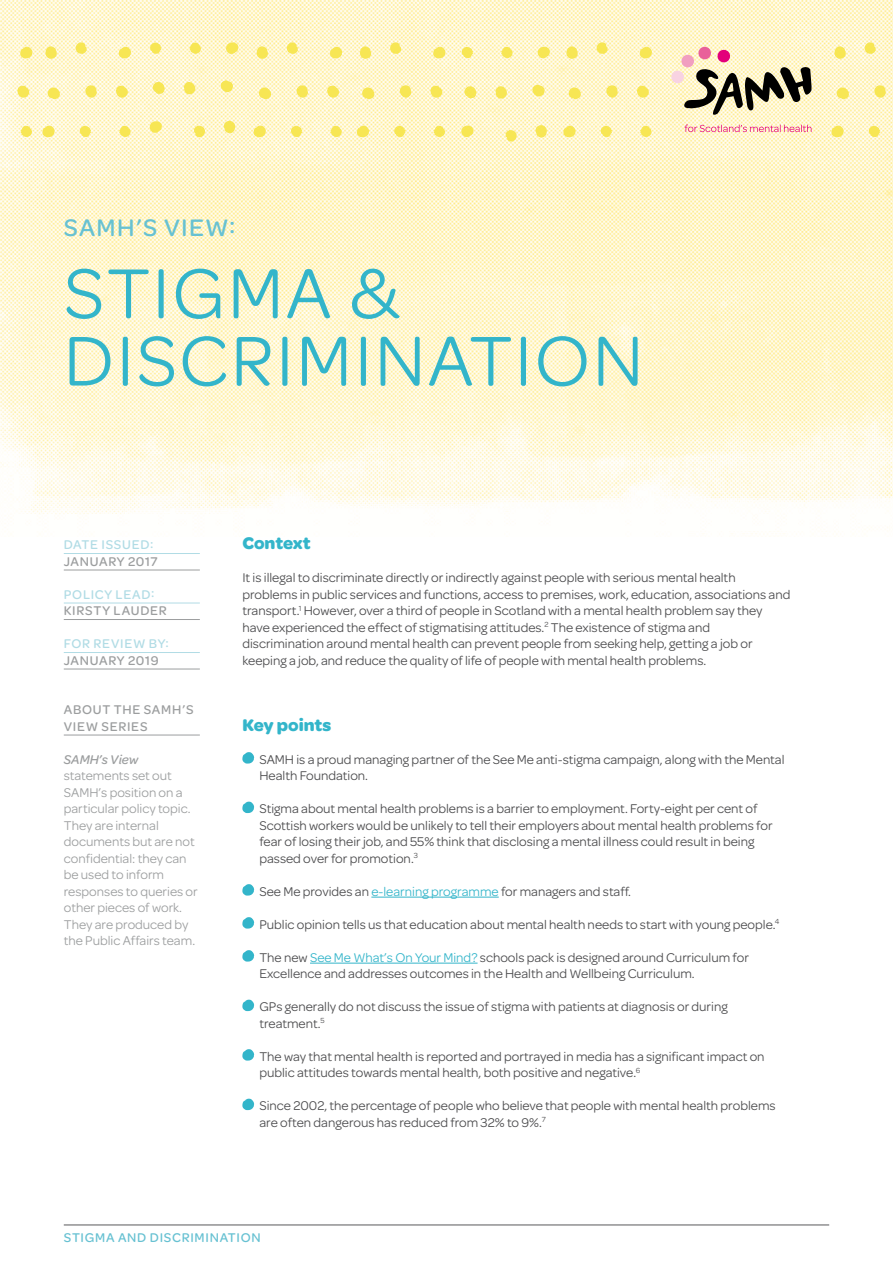
<style>
.page{position:relative;width:893px;height:1263px;background:#fff}
.page>*{position:absolute;margin:0;border:0;box-sizing:border-box;transform-origin:0 0}
.t1{font:75px/67.5px "Omnes";letter-spacing:.03em;color:#33b5ca}
.t2{font:500 25.5px "Omnes";letter-spacing:.05em;color:#67c1d2}
.t3{font:700 18px "Omnes";color:#33b5ca}
.t4{font:13.5px/16.5px "Omnes";color:#4b4b4d}
.t5{font:13.5px/16.5px "Omnes";color:#9c9e9f}
.t6{font:500 13.5px/16.5px "Omnes";letter-spacing:.055em;color:#9c9e9f}
.t7{font:500 13.5px "Omnes";letter-spacing:.055em;color:#b1dce5}
.t8{font:500 13.5px "Omnes";letter-spacing:.055em;color:#67c1d2}
.t9{font:italic 500 13.5px "Omnes";color:#9c9e9f}
.s1{color:#33b5ca}
</style>
<div class="page">
<img style="left:0;top:0;width:893px;height:535px">
<svg style="left:253px;top:126px;width:13px;height:12px"></svg>
<svg style="left:287px;top:42px;width:11px;height:12px"></svg>
<svg style="left:291px;top:126px;width:11px;height:11px"></svg>
<svg style="left:330px;top:47px;width:12px;height:12px"></svg>
<svg style="left:330px;top:126px;width:12px;height:11px"></svg>
<svg style="left:256px;top:46px;width:12px;height:13px"></svg>
<svg style="left:296px;top:85px;width:12px;height:13px"></svg>
<svg style="left:259px;top:87px;width:12px;height:12px"></svg>
<svg style="left:327px;top:86px;width:12px;height:12px"></svg>
<svg style="left:538px;top:46px;width:12px;height:12px"></svg>
<svg style="left:505px;top:130px;width:12px;height:12px"></svg>
<svg style="left:501px;top:47px;width:12px;height:11px"></svg>
<svg style="left:461px;top:125px;width:13px;height:12px"></svg>
<svg style="left:462px;top:47px;width:11px;height:11px"></svg>
<svg style="left:535px;top:125px;width:12px;height:13px"></svg>
<svg style="left:495px;top:86px;width:12px;height:13px"></svg>
<svg style="left:532px;top:85px;width:13px;height:12px"></svg>
<svg style="left:464px;top:86px;width:13px;height:12px"></svg>
<svg style="left:831px;top:126px;width:13px;height:12px"></svg>
<svg style="left:865px;top:42px;width:11px;height:12px"></svg>
<svg style="left:869px;top:126px;width:11px;height:11px"></svg>
<svg style="left:834px;top:46px;width:12px;height:13px"></svg>
<svg style="left:874px;top:85px;width:12px;height:13px"></svg>
<svg style="left:837px;top:87px;width:12px;height:12px"></svg>
<svg style="left:563px;top:126px;width:13px;height:12px"></svg>
<svg style="left:596px;top:42px;width:12px;height:12px"></svg>
<svg style="left:601px;top:126px;width:11px;height:11px"></svg>
<svg style="left:640px;top:47px;width:12px;height:12px"></svg>
<svg style="left:640px;top:126px;width:12px;height:11px"></svg>
<svg style="left:566px;top:46px;width:12px;height:13px"></svg>
<svg style="left:606px;top:85px;width:12px;height:13px"></svg>
<svg style="left:569px;top:87px;width:12px;height:12px"></svg>
<svg style="left:636px;top:86px;width:13px;height:12px"></svg>
<svg style="left:357px;top:126px;width:12px;height:12px"></svg>
<svg style="left:390px;top:42px;width:11px;height:12px"></svg>
<svg style="left:394px;top:126px;width:11px;height:11px"></svg>
<svg style="left:433px;top:47px;width:13px;height:12px"></svg>
<svg style="left:434px;top:126px;width:11px;height:11px"></svg>
<svg style="left:359px;top:46px;width:12px;height:13px"></svg>
<svg style="left:399px;top:85px;width:12px;height:13px"></svg>
<svg style="left:362px;top:87px;width:13px;height:12px"></svg>
<svg style="left:430px;top:86px;width:13px;height:12px"></svg>
<svg style="left:20px;top:47px;width:13px;height:12px"></svg>
<svg style="left:21px;top:126px;width:11px;height:11px"></svg>
<svg style="left:17px;top:86px;width:13px;height:12px"></svg>
<svg style="left:226px;top:42px;width:12px;height:12px"></svg>
<svg style="left:194px;top:126px;width:11px;height:11px"></svg>
<svg style="left:190px;top:43px;width:11px;height:11px"></svg>
<svg style="left:150px;top:121px;width:12px;height:12px"></svg>
<svg style="left:150px;top:43px;width:11px;height:11px"></svg>
<svg style="left:224px;top:121px;width:12px;height:12px"></svg>
<svg style="left:184px;top:82px;width:12px;height:12px"></svg>
<svg style="left:221px;top:80px;width:12px;height:13px"></svg>
<svg style="left:153px;top:82px;width:12px;height:12px"></svg>
<svg style="left:42px;top:126px;width:13px;height:12px"></svg>
<svg style="left:76px;top:42px;width:11px;height:12px"></svg>
<svg style="left:80px;top:126px;width:11px;height:11px"></svg>
<svg style="left:119px;top:47px;width:12px;height:12px"></svg>
<svg style="left:119px;top:126px;width:12px;height:11px"></svg>
<svg style="left:45px;top:46px;width:12px;height:13px"></svg>
<svg style="left:85px;top:85px;width:12px;height:13px"></svg>
<svg style="left:48px;top:87px;width:12px;height:12px"></svg>
<svg style="left:115px;top:86px;width:13px;height:12px"></svg>
<hr style="left:64px;top:1225px;width:765px;height:1px;background:#58585a">
<svg style="left:671px;top:47px;width:140px;height:68px;background:#c0b398"></svg>
<svg style="left:684px;top:125px;width:127px;height:7px"></svg>
<hr style="left:64px;top:553px;width:136px;height:1px;background:#b1dce5">
<hr style="left:64px;top:570px;width:136px;height:1px;background:#9c9e9f">
<hr style="left:64px;top:603px;width:136px;height:1px;background:#b1dce5">
<hr style="left:64px;top:619px;width:136px;height:1px;background:#9c9e9f">
<hr style="left:64px;top:652px;width:136px;height:1px;background:#b1dce5">
<hr style="left:64px;top:669px;width:136px;height:1px;background:#9c9e9f">
<hr style="left:64px;top:735px;width:136px;height:1px;background:#9c9e9f">
<hr style="left:371px;top:897px;width:128px;height:1px;background:#33b5ca">
<hr style="left:310px;top:963px;width:168px;height:1px;background:#33b5ca">
<svg style="left:242px;top:752px;width:12px;height:12px"></svg>
<svg style="left:242px;top:801px;width:12px;height:12px"></svg>
<svg style="left:242px;top:884px;width:12px;height:12px"></svg>
<svg style="left:242px;top:917px;width:12px;height:12px"></svg>
<svg style="left:242px;top:950px;width:12px;height:12px"></svg>
<svg style="left:242px;top:999px;width:12px;height:12px"></svg>
<svg style="left:242px;top:1049px;width:12px;height:12px"></svg>
<svg style="left:242px;top:1098px;width:12px;height:12px"></svg>
<h2 class="t2" style="left:64px;top:209px;width:173px">SAMH’S VIEW:</h2>
<h1 class="t1" style="left:64px;top:255px;width:581px">STIGMA &amp;<br>DISCRIMINATION</h1>
<p class="t7" style="left:64px;top:535px;width:91px">DATE ISSUED:</p>
<p class="t6" style="left:64px;top:552px;width:95px">JANUARY 2017</p>
<p class="t7" style="left:64px;top:585px;width:92px">POLICY LEAD:</p>
<p class="t6" style="left:64px;top:602px;width:104px">KIRSTY LAUDER</p>
<p class="t7" style="left:64px;top:634px;width:107px">FOR REVIEW BY:</p>
<p class="t6" style="left:64px;top:651px;width:96px">JANUARY 2019</p>
<p class="t6" style="left:64px;top:701px;width:131px">ABOUT THE SAMH’S<br>VIEW SERIES</p>
<p class="t9" style="left:64px;top:750px;width:76px">SAMH’s View</p>
<p class="t5" style="left:64px;top:766px;width:135px">statements set out<br>SAMH’s position on a particular policy topic.<br>They are internal documents but are not confidential: they can be used to inform responses to queries or other pieces of work.<br>They are produced by the Public Affairs team.</p>
<h3 class="t3" style="left:242px;top:530px;width:70px">Context</h3>
<p class="t4" style="left:242px;top:568px;width:550px">It is illegal to discriminate directly or indirectly against people with serious mental health problems in public services and functions, access to premises, work, education, associations and transport.<sup>1</sup> However, over a third of people in Scotland with a mental health problem say they have experienced the effect of stigmatising attitudes.<sup>2</sup> The existence of stigma and discrimination around mental health can prevent people from seeking help, getting a job or keeping a job, and reduce the quality of life of people with mental health problems.</p>
<h3 class="t3" style="left:242px;top:711px;width:91px">Key points</h3>
<p class="t4" style="left:259px;top:750px;width:527px">SAMH is a proud managing partner of the See Me anti-stigma campaign, along with the Mental<br>Health Foundation.</p>
<p class="t4" style="left:259px;top:799px;width:515px">Stigma about mental health problems is a barrier to employment. Forty-eight per cent of Scottish workers would be unlikely to tell their employers about mental health problems for fear of losing their job, and 55% think that disclosing a mental illness could result in being passed over for promotion.<sup>3</sup></p>
<p class="t4" style="left:259px;top:882px;width:373px">See Me provides an <span class="s1">e-learning programme</span> for managers and staff.</p>
<p class="t4" style="left:259px;top:915px;width:522px">Public opinion tells us that education about mental health needs to start with young people.<sup>4</sup></p>
<p class="t4" style="left:259px;top:948px;width:491px">The new <span class="s1">See Me What’s On Your Mind?</span> schools pack is designed around Curriculum for<br>Excellence and addresses outcomes in the Health and Wellbeing Curriculum.</p>
<p class="t4" style="left:259px;top:997px;width:470px">GPs generally do not discuss the issue of stigma with patients at diagnosis or during treatment.<sup>5</sup></p>
<p class="t4" style="left:259px;top:1047px;width:507px">The way that mental health is reported and portrayed in media has a significant impact on public attitudes towards mental health, both positive and negative.<sup>6</sup></p>
<p class="t4" style="left:259px;top:1096px;width:518px">Since 2002, the percentage of people who believe that people with mental health problems are often dangerous has reduced from 32% to 9%.<sup>7</sup></p>
<p class="t8" style="left:64px;top:1228px;width:198px">STIGMA AND DISCRIMINATION</p>
</div>
